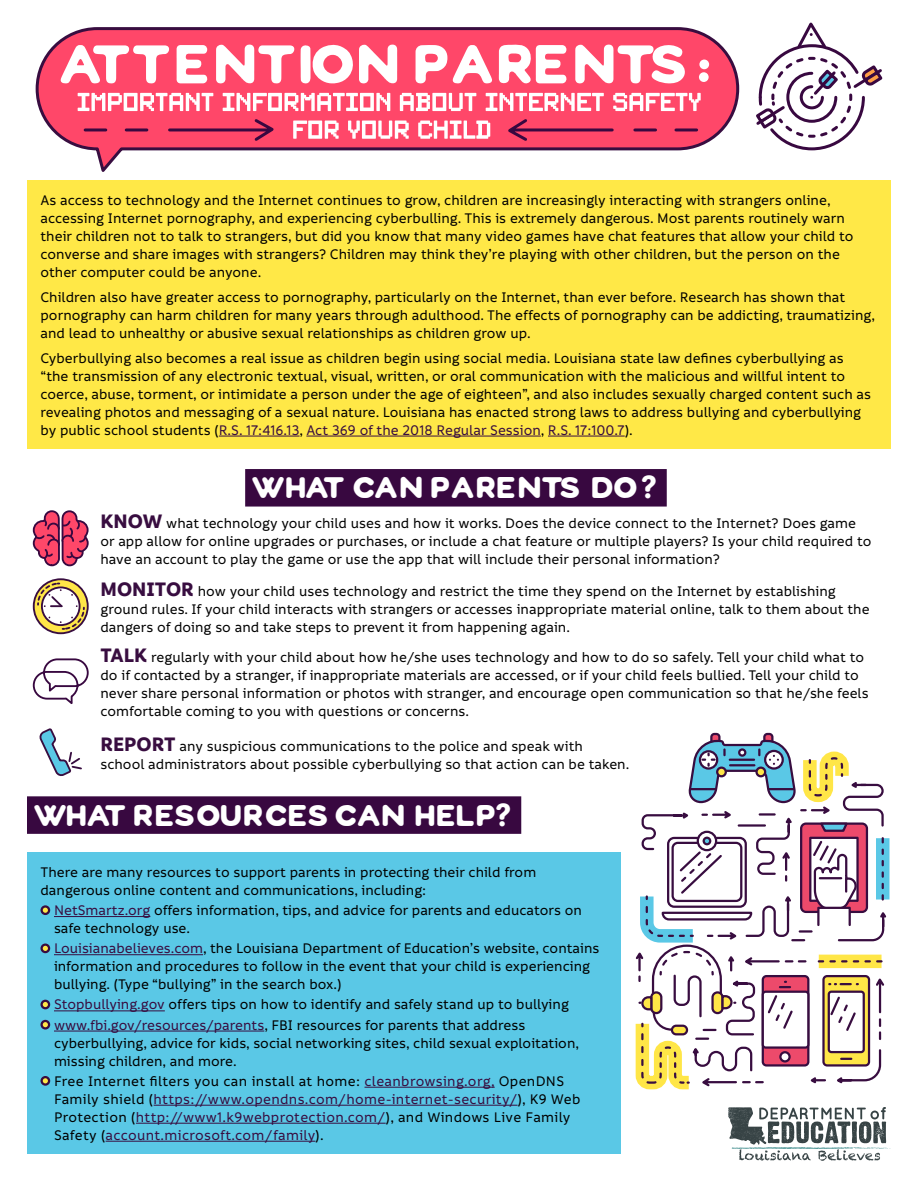
<style>
.page{position:relative;width:918px;height:1188px;background:#fff}
.page>*{position:absolute;margin:0;border:0;box-sizing:border-box;transform-origin:0 0}
.t1{font:30px "Wild Fire";color:#fff}
.t2{font:500 15px/18px "Informative";color:#000}
.t3{font:500 15px/18px "Informative";letter-spacing:.02em;color:#380d40}
.s1{color:#380d40}
.s2{font-weight:700;font-size:21px;color:#380d40}
.s3{color:#000}
</style>
<div class="page">
<div style="left:27px;top:796px;width:494px;height:38px;background:#380840"></div>
<div style="left:27px;top:180px;width:864px;height:268px;background:#ffe847"></div>
<div style="left:33px;top:578px;width:56px;height:56px;border:2px solid #380d40;border-radius:50%"></div>
<svg style="left:36px;top:582px;width:50px;height:49px"></svg>
<svg style="left:32px;top:658px;width:57px;height:46px"></svg>
<svg style="left:39px;top:728px;width:43px;height:48px"></svg>
<div style="left:27px;top:852px;width:594px;height:301px;background:#5ac8e6"></div>
<hr style="left:54px;top:916px;width:96px;height:1px;background:#380d40">
<hr style="left:54px;top:954px;width:149px;height:1px;background:#380d40">
<hr style="left:54px;top:1011px;width:111px;height:1px;background:#380d40">
<hr style="left:54px;top:1031px;width:210px;height:1px;background:#380d40">
<hr style="left:365px;top:1087px;width:130px;height:1px;background:#380d40">
<hr style="left:154px;top:1105px;width:364px;height:1px;background:#380d40">
<hr style="left:136px;top:1123px;width:250px;height:1px;background:#380d40">
<hr style="left:106px;top:1141px;width:209px;height:1px;background:#380d40">
<div style="left:42px;top:906px;width:7px;height:8px;background:#ffe647;border-radius:50%"></div>
<div style="left:40px;top:905px;width:10px;height:10px;border:2px solid #380d40;border-radius:50%"></div>
<div style="left:42px;top:945px;width:7px;height:7px;background:#ffe647;border-radius:50%"></div>
<div style="left:40px;top:944px;width:10px;height:9px;border:2px solid #380d40;border-radius:50%"></div>
<div style="left:42px;top:1001px;width:7px;height:7px;background:#ffe647;border-radius:50%"></div>
<div style="left:40px;top:1000px;width:10px;height:9px;border:2px solid #380d40;border-radius:50%"></div>
<svg style="left:42px;top:1021px;width:7px;height:7px"></svg>
<div style="left:40px;top:1020px;width:10px;height:10px;border:2px solid #380d40;border-radius:50%"></div>
<div style="left:42px;top:1077px;width:7px;height:8px;background:#ffe647;border-radius:50%"></div>
<div style="left:40px;top:1076px;width:10px;height:10px;border:2px solid #380d40;border-radius:50%"></div>
<div style="left:37px;top:29px;width:701px;height:120px;background:#ff4769;border-radius:60px"></div>
<svg style="left:756px;top:22px;width:127px;height:129px"></svg>
<svg style="left:32px;top:27px;width:677px;height:540px"></svg>
<svg style="left:728px;top:1107px;width:163px;height:54px"></svg>
<div style="left:876px;top:838px;width:14px;height:62px;background:#5ac8e6"></div>
<svg style="left:635px;top:732px;width:253px;height:358px"></svg>
<p class="t2" style="left:40px;top:192px;width:815px">As access to technology and the Internet continues to grow, children are increasingly interacting with strangers online, accessing Internet pornography, and experiencing cyberbulling. This is extremely dangerous. Most parents routinely warn their children not to talk to strangers, but did you know that many video games have chat features that allow your child to converse and share images with strangers? Children may think they’re playing with other children, but the person on the other computer could be anyone.</p>
<p class="t2" style="left:40px;top:288px;width:836px">Children also have greater access to pornography, particularly on the Internet, than ever before. Research has shown that pornography can harm children for many years through adulthood. The effects of pornography can be addicting, traumatizing, and lead to unhealthy or abusive sexual relationships as children grow up.</p>
<p class="t2" style="left:40px;top:349px;width:832px">Cyberbullying also becomes a real issue as children begin using social media. Louisiana state law defines cyberbullying as “the transmission of any electronic textual, visual, written, or oral communication with the malicious and willful intent to coerce, abuse, torment, or intimidate a person under the age of eighteen”, and also includes sexually charged content such as revealing photos and messaging of a sexual nature. Louisiana has enacted strong laws to address bullying and cyberbullying by public school students (<span class="s1">R.S. 17:416.13</span>, <span class="s1">Act 369 of the 2018 Regular Session</span>, <span class="s1">R.S. 17:100.7</span>).</p>
<p class="t1" style="left:253px;top:470px;width:408px">WHAT CAN PARENTS DO?</p>
<p class="t2" style="left:100px;top:515px;width:773px"><span class="s2">KNOW</span> what technology your child uses and how it works. Does the device connect to the Internet? Does game or app allow for online upgrades or purchases, or include a chat feature or multiple players? Is your child required to have an account to play the game or use the app that will include their personal information?</p>
<p class="t2" style="left:100px;top:583px;width:771px"><span class="s2">MONITOR</span> how your child uses technology and restrict the time they spend on the Internet by establishing ground rules. If your child interacts with strangers or accesses inappropriate material online, talk to them about the dangers of doing so and take steps to prevent it from happening again.</p>
<p class="t2" style="left:100px;top:649px;width:770px"><span class="s2">TALK</span> regularly with your child about how he/she uses technology and how to do so safely. Tell your child what to do if contacted by a stranger, if inappropriate materials are accessed, or if your child feels bullied. Tell your child to never share personal information or photos with stranger, and encourage open communication so that he/she feels comfortable coming to you with questions or concerns.</p>
<p class="t2" style="left:100px;top:738px;width:530px"><span class="s2">REPORT</span> any suspicious communications to the police and speak with school administrators about possible cyberbullying so that action can be taken.</p>
<p class="t1" style="left:34px;top:798px;width:481px">WHAT RESOURCES CAN HELP?</p>
<p class="t2" style="left:40px;top:863px;width:497px">There are many resources to support parents in protecting their child from dangerous online content and communications, including:</p>
<p class="t2" style="left:54px;top:902px;width:529px"><span class="s1">NetSmartz.org</span> offers information, tips, and advice for parents and educators on safe technology use.</p>
<p class="t2" style="left:54px;top:940px;width:547px"><span class="s1">Louisianabelieves.com</span>, the Louisiana Department of Education’s website, contains information and procedures to follow in the event that your child is experiencing bullying. (Type “bullying” in the search box.)</p>
<p class="t2" style="left:54px;top:996px;width:516px"><span class="s1">Stopbullying.gov</span> offers tips on how to identify and safely stand up to bullying</p>
<p class="t2" style="left:54px;top:1016px;width:527px"><span class="s1">www.fbi.gov/resources/parents</span>, FBI resources for parents that address cyberbullying, advice for kids, social networking sites, child sexual exploitation, missing children, and more.</p>
<p class="t3" style="left:54px;top:1072px;width:528px"><span class="s3">Free Internet filters you can install at home:</span> cleanbrowsing.org, <span class="s3">OpenDNS Family shield (</span>https://www.opendns.com/home-internet-security/<span class="s3">), K9 Web Protection (</span>http://www1.k9webprotection.com/<span class="s3">), and Windows Live Family Safety (</span>account.microsoft.com/family<span class="s3">).</span></p>
</div>
